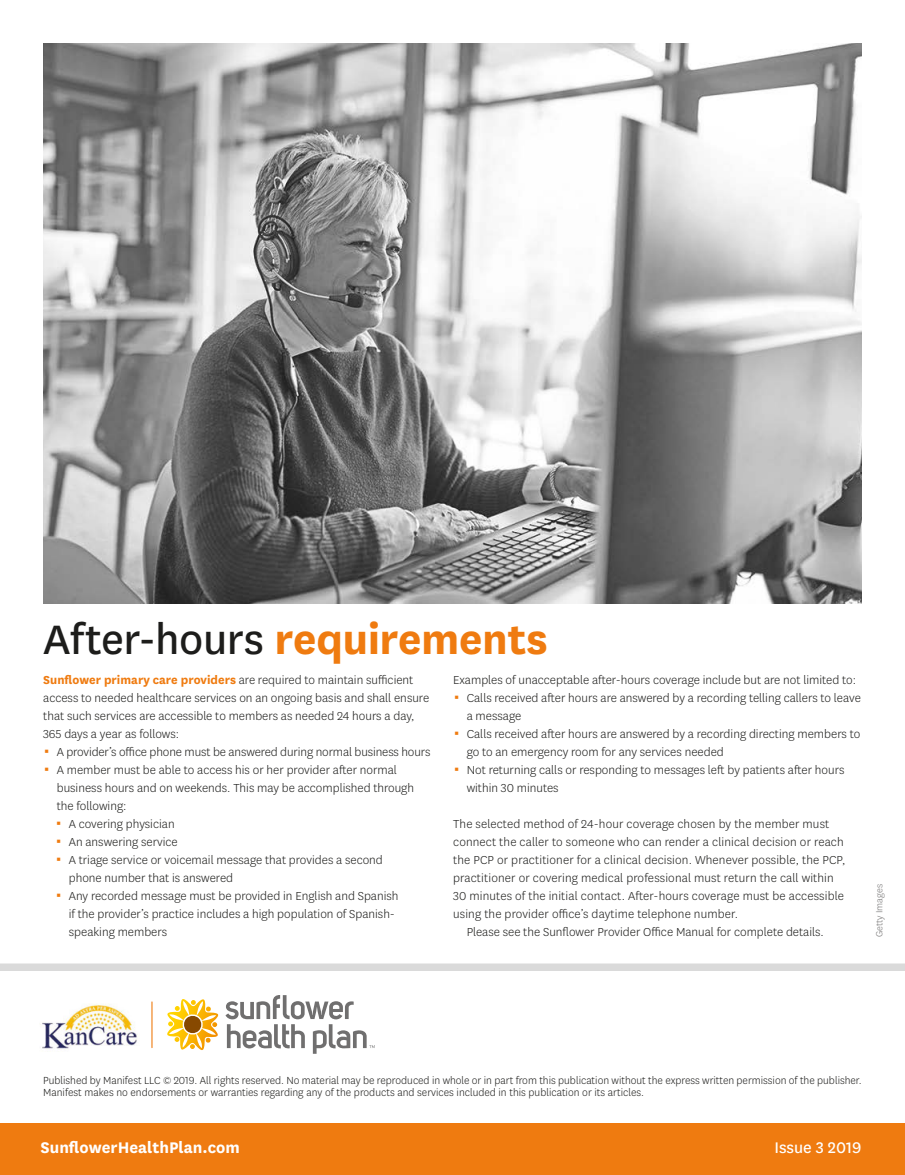
<style>
.page{position:relative;width:905px;height:1175px;background:#fff}
.page>*{position:absolute;margin:0;border:0;box-sizing:border-box;transform-origin:0 0}
.t1{font:700 48px "Centene Sans";letter-spacing:-.005em;color:#ef7b10}
.t2{font:700 18px "Centene Sans";color:#fff}
.t3{font:18px "Centene Sans";color:#fff}
.t4{font:300 13.5px/18px "Centene Sans";color:#1d1d1b}
.t5{font:300 12px/12px "Centene Sans";color:#1d1d1b}
.t6{font:300 10.5px "Centene Sans";color:#747373}
.s1{font-weight:400;color:#1d1d1b}
.s2{font-weight:700;color:#ef7b10}
</style>
<div class="page">
<img style="left:44px;top:43px;width:817px;height:560px">
<div style="left:0;top:1123px;width:905px;height:52px;background:#ef7b10"></div>
<img style="left:42px;top:1003px;width:96px;height:47px">
<svg style="left:225px;top:995px;width:149px;height:58px"></svg>
<div style="left:0;top:963px;width:905px;height:8px;background:#dadada"></div>
<svg style="left:167px;top:999px;width:51px;height:51px"></svg>
<hr style="left:151px;top:1002px;width:1px;height:45px;background:#ef7b10">
<h2 class="t1" style="left:43px;top:605px;width:506px"><span class="s1">After-hours</span> requirements</h2>
<p class="t4" style="left:43px;top:670px;width:387px"><span class="s2">Sunflower primary care providers</span> are required to maintain sufficient access to needed healthcare services on an ongoing basis and shall ensure that such services are accessible to members as needed 24 hours a day, 365 days a year as follows:</p>
<p class="t4" style="left:57px;top:742px;width:375px">A provider’s office phone must be answered during normal business hours</p>
<p class="t4" style="left:57px;top:760px;width:359px">A member must be able to access his or her provider after normal business hours and on weekends. This may be accomplished through the following:</p>
<p class="t4" style="left:69px;top:814px;width:107px">A covering physician</p>
<p class="t4" style="left:69px;top:832px;width:111px">An answering service</p>
<p class="t4" style="left:69px;top:850px;width:315px">A triage service or voicemail message that provides a second phone number that is answered</p>
<p class="t4" style="left:69px;top:886px;width:331px">Any recorded message must be provided in English and Spanish if the provider’s practice includes a high population of Spanish&shy;speaking members</p>
<p class="t4" style="left:453px;top:670px;width:404px">Examples of unacceptable after-hours coverage include but are not limited to:</p>
<p class="t4" style="left:466px;top:688px;width:395px">Calls received after hours are answered by a recording telling callers to leave a message</p>
<p class="t4" style="left:466px;top:724px;width:395px">Calls received after hours are answered by a recording directing members to go to an emergency room for any services needed</p>
<p class="t4" style="left:466px;top:760px;width:379px">Not returning calls or responding to messages left by patients after hours within 30 minutes</p>
<p class="t4" style="left:453px;top:814px;width:394px">The selected method of 24-hour coverage chosen by the member must connect the caller to someone who can render a clinical decision or reach the PCP or practitioner for a clinical decision. Whenever possible, the PCP, practitioner or covering medical professional must return the call within 30 minutes of the initial contact. After-hours coverage must be accessible using the provider office’s daytime telephone number.</p>
<p class="t4" style="left:466px;top:922px;width:359px">Please see the Sunflower Provider Office Manual for complete details.</p>
<p class="t6" style="left:872px;top:937px;width:54px;rotate:-90deg">Getty Images</p>
<p class="t5" style="left:43px;top:1073px;width:820px">Published by Manifest LLC © 2019. All rights reserved. No material may be reproduced in whole or in part from this publication without the express written permission of the publisher.<br>Manifest makes no endorsements or warranties regarding any of the products and services included in this publication or its articles.</p>
<p class="t2" style="left:41px;top:1134px;width:201px">SunflowerHealthPlan.com</p>
<p class="t3" style="left:774px;top:1135px;width:89px">Issue 3 2019</p>
</div>
